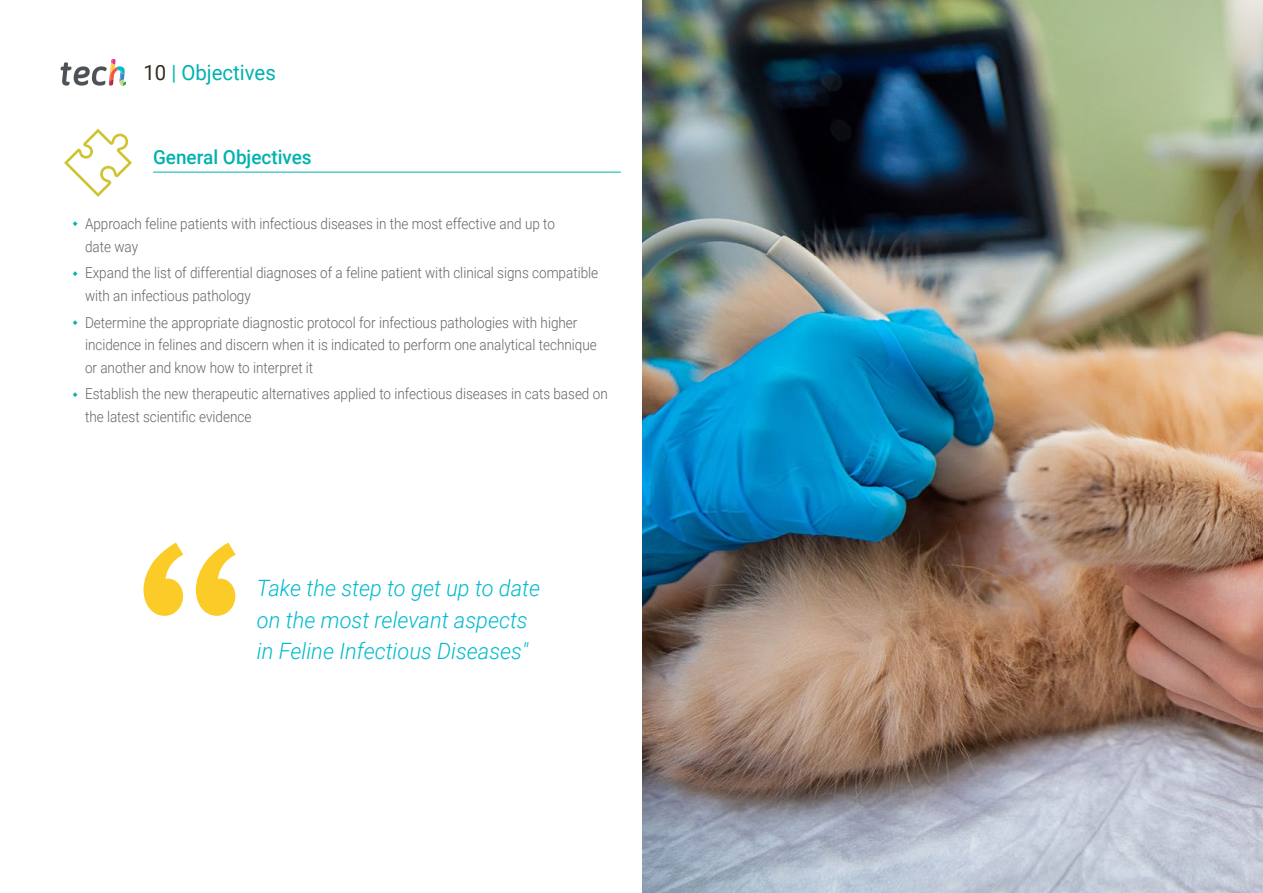
<style>
.page{position:relative;width:1263px;height:893px;background:#fff}
.page>*{position:absolute;margin:0;border:0;box-sizing:border-box;transform-origin:0 0}
.t1{font:italic 300 22.5px/31.5px "Roboto";color:#00bacf}
.t2{font:21px "Roboto";color:#00b2af}
.t3{font:500 19.5px "Roboto";color:#00b2af}
.t4{font:300 15px/22.5px "Roboto";color:#61646a;scale:.9 1}
.s1{color:#312e20}
.s2{color:#00bab2}
</style>
<div class="page">
<hr style="left:153px;top:172px;width:468px;height:1px;background:#00b2af">
<svg style="left:64px;top:129px;width:68px;height:68px"></svg>
<img style="left:642px;top:0;width:621px;height:893px">
<svg style="left:144px;top:543px;width:92px;height:73px"></svg>
<svg style="left:61px;top:59px;width:65px;height:27px"></svg>
<h2 class="t2" style="left:144px;top:57px;width:134px"><span class="s1">10</span> <span class="s2">|</span> Objectives</h2>
<h3 class="t3" style="left:153px;top:143px;width:160px">General Objectives</h3>
<p class="t4" style="left:85px;top:212px;width:524px">Approach feline patients with infectious diseases in the most effective and up to date way</p>
<p class="t4" style="left:85px;top:261px;width:572px">Expand the list of differential diagnoses of a feline patient with clinical signs compatible with an infectious pathology</p>
<p class="t4" style="left:85px;top:311px;width:570px">Determine the appropriate diagnostic protocol for infectious pathologies with higher incidence in felines and discern when it is indicated to perform one analytical technique or another and know how to interpret it</p>
<p class="t4" style="left:85px;top:382px;width:582px">Establish the new therapeutic alternatives applied to infectious diseases in cats based on the latest scientific evidence</p>
<h1 class="t1" style="left:257px;top:571px;width:285px">Take the step to get up to date on the most relevant aspects in Feline Infectious Diseases"</h1>
</div>
